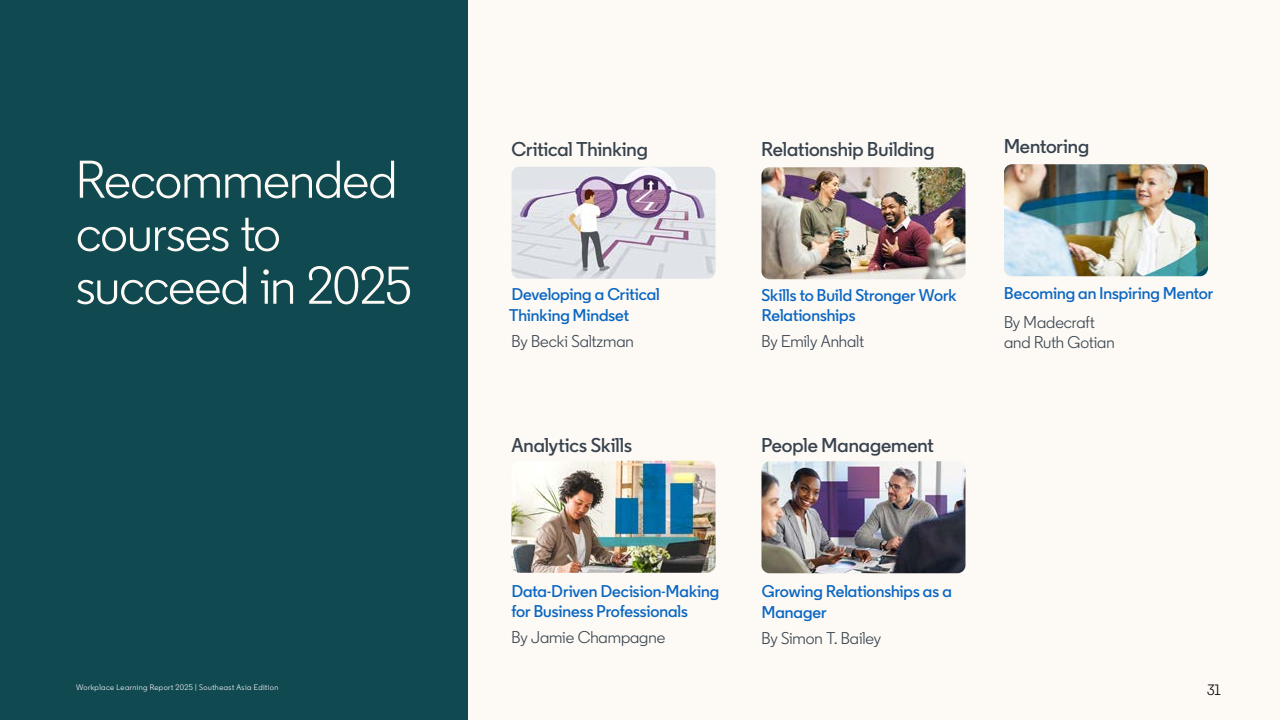
<style>
.page{position:relative;width:1280px;height:720px;background:#fdfaf5}
.page>*{position:absolute;margin:0;border:0;box-sizing:border-box;transform-origin:0 0}
.t1{font:53px/53px "Community";letter-spacing:-.015em;color:#fdfaf5}
.t2{font:600 20px "Community";color:#38434f}
.t3{font:600 17px/20.4px "Community";color:#0a66c2}
.t4{font:17px/20.4px "Community";letter-spacing:-.005em;color:#38434f}
.t5{font:15px "Community";color:#000}
.t6{font:8px "Community";letter-spacing:.055em;color:#fff}
</style>
<div class="page">
<div style="left:0;top:0;width:468px;height:720px;background:#114951"></div>
<img style="left:512px;top:167px;width:204px;height:112px">
<img style="left:762px;top:167px;width:204px;height:112px">
<img style="left:1004px;top:164px;width:204px;height:112px">
<img style="left:512px;top:461px;width:204px;height:112px">
<img style="left:762px;top:461px;width:204px;height:112px">
<h1 class="t1" style="left:76px;top:153px;width:338px">Recommended courses to succeed in 2025</h1>
<p class="t6" style="left:76px;top:682px;width:204px">Workplace Learning Report 2025 | Southeast Asia Edition</p>
<p class="t2" style="left:512px;top:136px;width:138px">Critical Thinking</p>
<p class="t2" style="left:762px;top:137px;width:175px">Relationship Building</p>
<p class="t2" style="left:1004px;top:134px;width:87px">Mentoring</p>
<p class="t3" style="left:509px;top:284px;width:152px">Developing a Critical<br>Thinking Mindset</p>
<p class="t4" style="left:512px;top:330px;width:124px">By Becki Saltzman</p>
<p class="t3" style="left:761px;top:285px;width:196px">Skills to Build Stronger Work<br>Relationships</p>
<p class="t4" style="left:762px;top:331px;width:104px">By Emily Anhalt</p>
<p class="t3" style="left:1004px;top:283px;width:211px">Becoming an Inspiring Mentor</p>
<p class="t4" style="left:1004px;top:312px;width:112px">By Madecraft and Ruth Gotian</p>
<p class="t2" style="left:512px;top:432px;width:122px">Analytics Skills</p>
<p class="t2" style="left:762px;top:433px;width:174px">People Management</p>
<p class="t3" style="left:511px;top:581px;width:209px">Data-Driven Decision-Making for Business Professionals</p>
<p class="t4" style="left:512px;top:627px;width:155px">By Jamie Champagne</p>
<p class="t3" style="left:762px;top:581px;width:192px">Growing Relationships as a<br>Manager</p>
<p class="t4" style="left:762px;top:627px;width:121px">By Simon T. Bailey</p>
<p class="t5" style="left:1207px;top:681px;width:15px">31</p>
</div>
